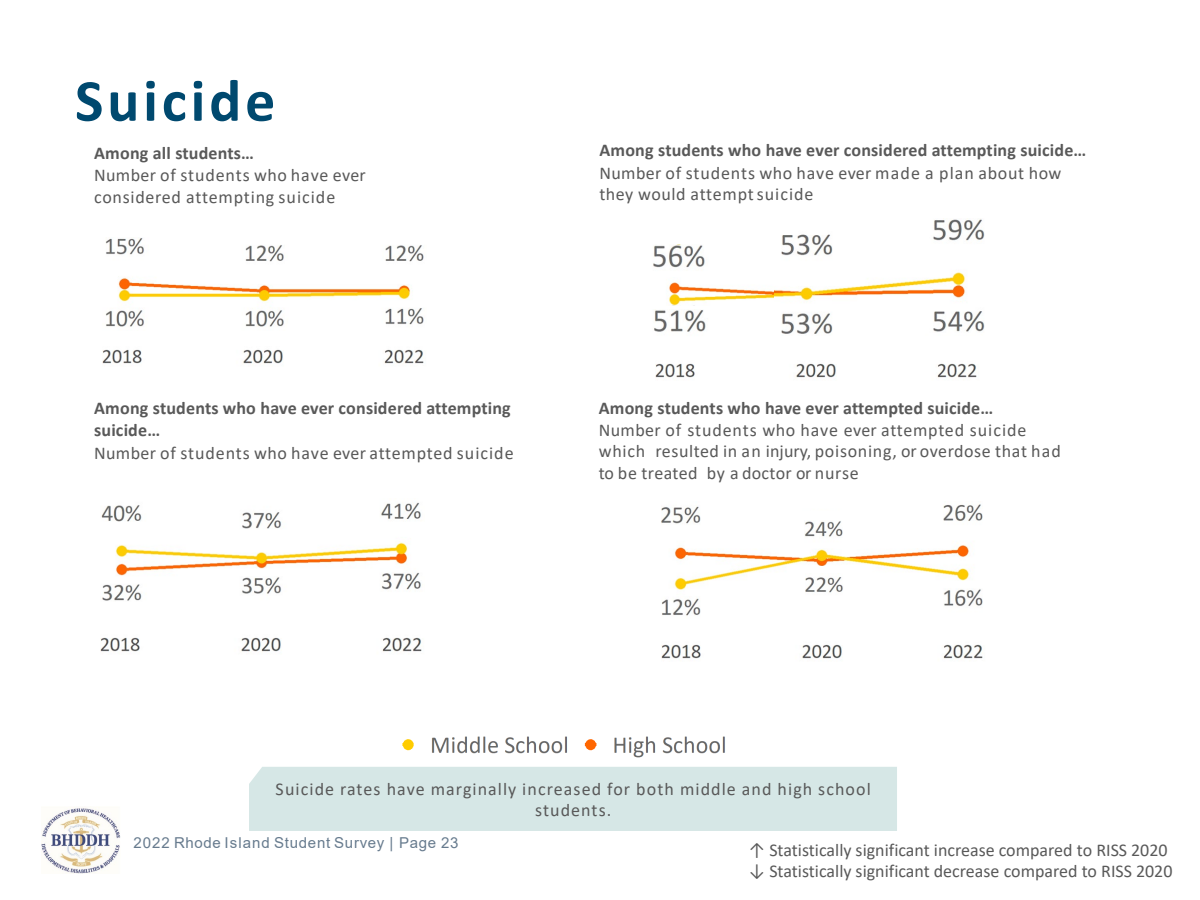
<style>
.page{position:relative;width:1200px;height:900px;background:#fff}
.page>*{position:absolute;margin:0;border:0;box-sizing:border-box;transform-origin:0 0}
.t1{font:700 60px "Calibri";letter-spacing:.065em;color:#00496f}
.t2{font:18px/21.6px "Calibri";letter-spacing:.03em;color:#595959}
.t3{font:700 18px/21.6px "Calibri";letter-spacing:.01em;color:#595959}
.t4{font:18px "Calibri";color:#595959}
.t5{font:18px/21.6px "Calibri";letter-spacing:.06em;color:#595959;text-align:center}
.t6{font:15px "Arial";letter-spacing:.05em;color:#677b8e}
</style>
<div class="page">
<div style="left:249px;top:767px;width:648px;height:64px;background:#d6e7e6"></div>
<img style="left:402px;top:736px;width:323px;height:22px">
<img style="left:102px;top:349px;width:322px;height:15px">
<img style="left:656px;top:363px;width:321px;height:15px">
<img style="left:101px;top:637px;width:321px;height:15px">
<img style="left:661px;top:644px;width:322px;height:15px">
<img style="left:105px;top:238px;width:319px;height:89px">
<img style="left:774px;top:219px;width:211px;height:115px">
<img style="left:668px;top:282px;width:106px;height:23px">
<img style="left:654px;top:310px;width:52px;height:22px">
<img style="left:653px;top:245px;width:52px;height:23px">
<img style="left:101px;top:502px;width:320px;height:99px">
<img style="left:661px;top:504px;width:322px;height:112px">
<div style="left:799px;top:511px;width:49px;height:27px;background:#fff"></div>
<div style="left:799px;top:566px;width:49px;height:27px;background:#fff"></div>
<img style="left:806px;top:577px;width:38px;height:19px">
<img style="left:804px;top:521px;width:38px;height:22px">
<img style="left:42px;top:807px;width:79px;height:66px">
<h2 class="t1" style="left:75px;top:58px;width:202px">Suicide</h2>
<p class="t3" style="left:94px;top:142px;width:161px">Among all students…</p>
<p class="t2" style="left:94px;top:164px;width:273px">Number of students who have ever considered attempting suicide</p>
<p class="t3" style="left:94px;top:397px;width:418px">Among students who have ever considered attempting suicide…</p>
<p class="t2" style="left:94px;top:442px;width:421px">Number of students who have ever attempted suicide</p>
<p class="t3" style="left:599px;top:139px;width:488px">Among students who have ever considered attempting suicide…</p>
<p class="t2" style="left:599px;top:161px;width:463px">Number of students who have ever made a plan about how they would attemptsuicide</p>
<p class="t3" style="left:599px;top:397px;width:396px">Among students who have ever attempted suicide…</p>
<p class="t2" style="left:599px;top:419px;width:464px">Number of students who have ever attempted suicide which resulted in an injury, poisoning, or overdose that had to be treated by a doctor or nurse</p>
<p class="t5" style="left:276px;top:777px;width:597px">Suicide rates have marginally increased for both middle and high school students.</p>
<p class="t6" style="left:134px;top:833px;width:327px">2022 Rhode Island Student Survey | Page 23</p>
<p class="t4" style="left:749px;top:837px;width:420px">↑ Statistically significant increase compared to RISS 2020</p>
<p class="t4" style="left:749px;top:859px;width:425px">↓ Statistically significant decrease compared to RISS 2020</p>
</div>
